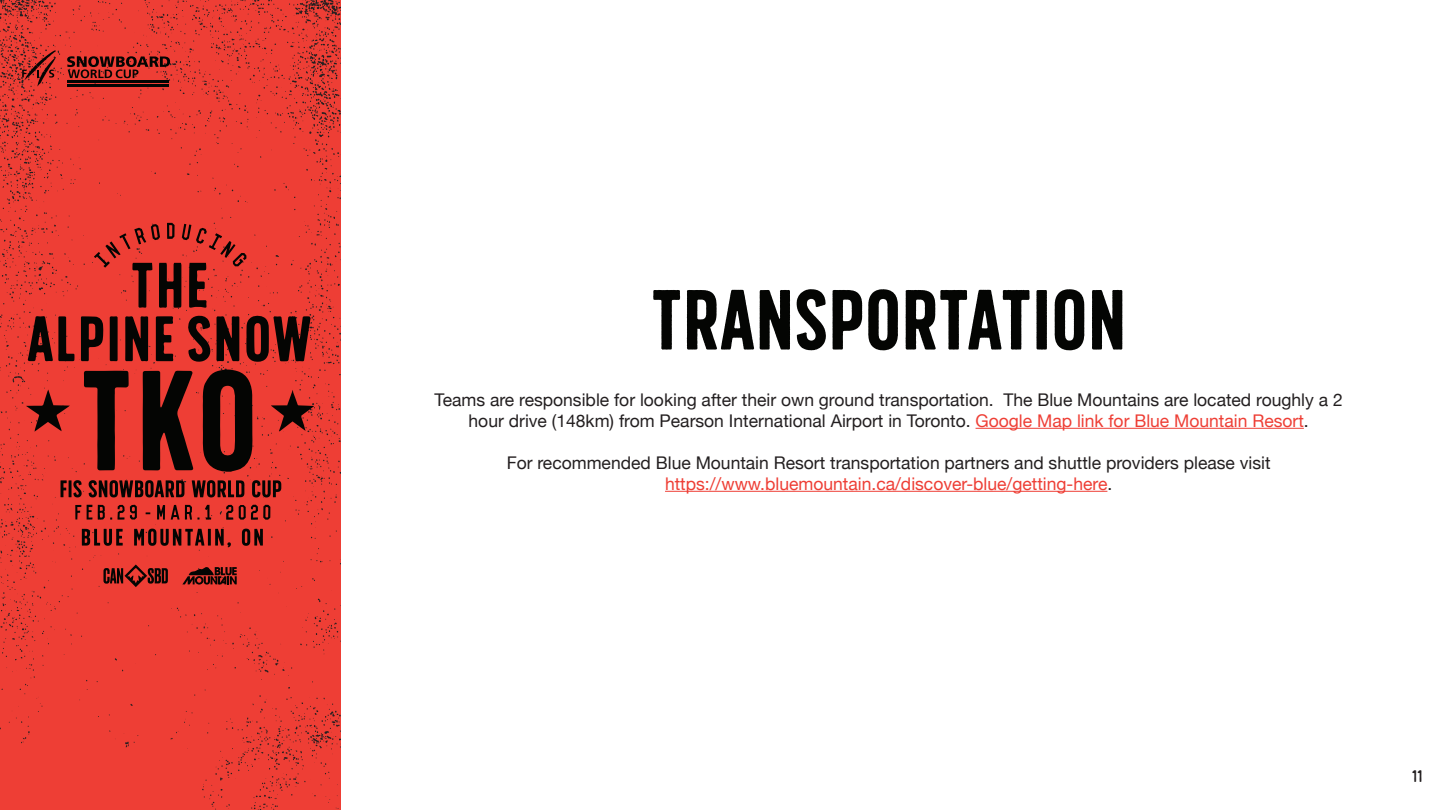
<style>
.page{position:relative;width:1440px;height:810px;background:#fff}
.page>*{position:absolute;margin:0;border:0;box-sizing:border-box;transform-origin:0 0}
.t1{font:85px "SS Nickson Six";color:#040503}
.t2{font:22.5px "The Dodger Inky";color:#231f20}
.t3{font:17.5px/21px "Helvetica Neue";color:#231f20;text-align:center}
.s1{color:#ee3e35}
</style>
<div class="page">
<div style="left:0;top:0;width:340px;height:810px;background:#ee3e35"></div>
<svg style="left:103px;top:565px;width:65px;height:22px"></svg>
<svg style="left:82px;top:529px;width:41px;height:17px"></svg>
<svg style="left:134px;top:529px;width:97px;height:18px;background:#87241e"></svg>
<svg style="left:242px;top:529px;width:21px;height:17px"></svg>
<svg style="left:75px;top:505px;width:6px;height:15px"></svg>
<svg style="left:87px;top:505px;width:50px;height:15px"></svg>
<svg style="left:157px;top:505px;width:8px;height:15px"></svg>
<svg style="left:171px;top:505px;width:40px;height:15px"></svg>
<svg style="left:226px;top:505px;width:7px;height:15px"></svg>
<svg style="left:239px;top:505px;width:31px;height:15px"></svg>
<svg style="left:203px;top:369px;width:50px;height:103px;background:#4a1612"></svg>
<svg style="left:94px;top:223px;width:152px;height:85px;background:#bf322b"></svg>
<svg style="left:143px;top:371px;width:50px;height:99px;background:#461511"></svg>
<svg style="left:84px;top:371px;width:45px;height:99px;background:#7c221c"></svg>
<svg style="left:125px;top:316px;width:23px;height:45px"></svg>
<svg style="left:246px;top:315px;width:65px;height:47px;background:#601b16"></svg>
<svg style="left:81px;top:316px;width:22px;height:45px"></svg>
<svg style="left:187px;top:315px;width:52px;height:47px;background:#661d18"></svg>
<svg style="left:156px;top:316px;width:17px;height:45px"></svg>
<svg style="left:28px;top:316px;width:47px;height:45px;background:#76211b"></svg>
<svg style="left:110px;top:316px;width:8px;height:45px"></svg>
<svg style="left:26px;top:390px;width:44px;height:42px;background:#9f2a24"></svg>
<svg style="left:271px;top:390px;width:43px;height:41px;background:#9b2a23"></svg>
<svg style="left:61px;top:480px;width:21px;height:17px"></svg>
<svg style="left:89px;top:480px;width:95px;height:17px;background:#611b16"></svg>
<svg style="left:192px;top:480px;width:52px;height:17px"></svg>
<svg style="left:252px;top:480px;width:29px;height:17px"></svg>
<svg style="left:182px;top:567px;width:55px;height:18px"></svg>
<svg style="left:22px;top:50px;width:34px;height:36px"></svg>
<svg style="left:67px;top:56px;width:103px;height:22px;background:#8e2620"></svg>
<hr style="left:68px;top:81px;width:101px;height:2px;background:#040503">
<hr style="left:68px;top:84px;width:101px;height:2px;background:#040503">
<hr style="left:976px;top:428px;width:328px;height:1px;background:#ee3e35">
<hr style="left:665px;top:491px;width:442px;height:1px;background:#ee3e35">
<p class="t1" style="left:651px;top:268px;width:477px">TRANSPORTATION</p>
<p class="t3" style="left:435px;top:390px;width:910px">Teams are responsible for looking after their own ground transportation. The Blue Mountains are located roughly a 2 hour drive (148km) from Pearson International Airport in Toronto. <span class="s1">Google Map link for Blue Mountain Resort</span>.</p>
<p class="t3" style="left:507px;top:453px;width:766px">For recommended Blue Mountain Resort transportation partners and shuttle providers please visit <span class="s1">https://www.bluemountain.ca/discover-blue/getting-here</span>.</p>
<p class="t2" style="left:1412px;top:760px;width:12px">11</p>
</div>
